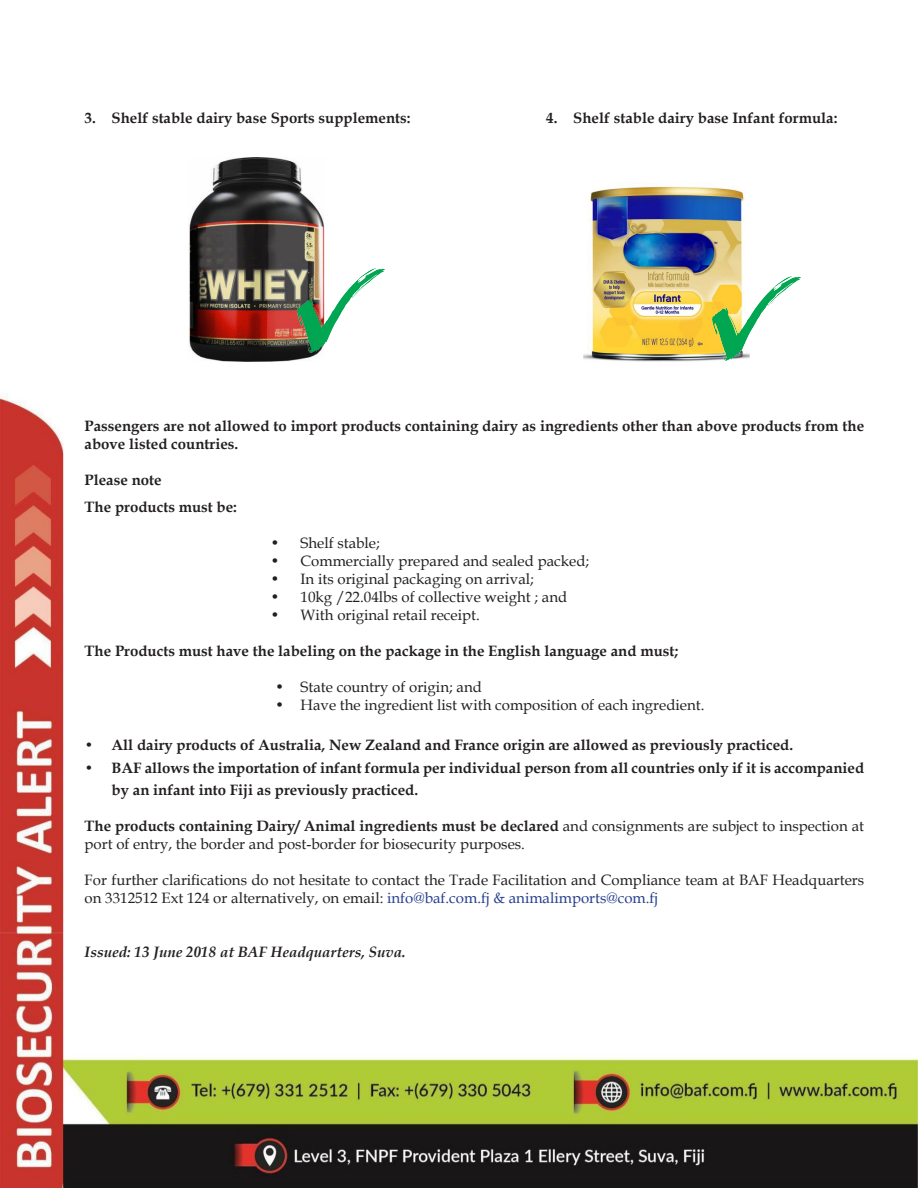
<style>
.page{position:relative;width:918px;height:1188px;background:#fff}
.page>*{position:absolute;margin:0;border:0;box-sizing:border-box;transform-origin:0 0}
.t1{font:15px/18px "Book Antiqua";color:#231f20}
.t2{font:700 15px/18px "Book Antiqua";color:#231f20}
.t3{font:italic 700 15px "Book Antiqua";color:#231f20}
.s1{font-weight:700}
.s2{color:#253f8e}
</style>
<div class="page">
<img style="left:0;top:393px;width:918px;height:795px">
<img style="left:189px;top:157px;width:135px;height:205px">
<img style="left:583px;top:186px;width:162px;height:176px">
<img style="left:298px;top:269px;width:87px;height:83px">
<img style="left:713px;top:276px;width:87px;height:84px">
<p class="t2" style="left:85px;top:108px;width:328px">3. Shelf stable dairy base Sports supplements:</p>
<p class="t2" style="left:546px;top:109px;width:293px">4. Shelf stable dairy base Infant formula:</p>
<p class="t2" style="left:85px;top:417px;width:781px">Passengers are not allowed to import products containing dairy as ingredients other than above products from the above listed countries.</p>
<p class="t2" style="left:85px;top:471px;width:79px">Please note</p>
<p class="t2" style="left:85px;top:498px;width:154px">The products must be:</p>
<p class="t1" style="left:271px;top:533px;width:111px">• Shelf stable;</p>
<p class="t1" style="left:271px;top:551px;width:320px">• Commercially prepared and sealed packed;</p>
<p class="t1" style="left:271px;top:569px;width:265px">• In its original packaging on arrival;</p>
<p class="t1" style="left:271px;top:587px;width:298px">• 10kg /22.04lbs of collective weight ; and</p>
<p class="t1" style="left:271px;top:605px;width:211px">• With original retail receipt.</p>
<p class="t2" style="left:85px;top:642px;width:595px">The Products must have the labeling on the package in the English language and must;</p>
<p class="t1" style="left:275px;top:677px;width:208px">• State country of origin; and</p>
<p class="t1" style="left:275px;top:695px;width:431px">• Have the ingredient list with composition of each ingredient.</p>
<p class="t2" style="left:85px;top:736px;width:710px">• All dairy products of Australia, New Zealand and France origin are allowed as previously practiced.</p>
<p class="t2" style="left:112px;top:757px;width:754px;line-height:22.5px;text-indent:-27px">• BAF allows the importation of infant formula per individual person from all countries only if it is accompanied by an infant into Fiji as previously practiced.</p>
<p class="t1" style="left:85px;top:817px;width:781px"><span class="s1">The products containing Dairy/ Animal ingredients must be declared</span> and consignments are subject to inspection at port of entry, the border and post-border for biosecurity purposes.</p>
<p class="t1" style="left:85px;top:871px;width:781px">For further clarifications do not hesitate to contact the Trade Facilitation and Compliance team at BAF Headquarters on 3312512 Ext 124 or alternatively, on email: <span class="s2">info@baf.com.fj &amp; animalimports@com.fj</span></p>
<p class="t3" style="left:85px;top:942px;width:323px">Issued: 13 June 2018 at BAF Headquarters, Suva.</p>
</div>
